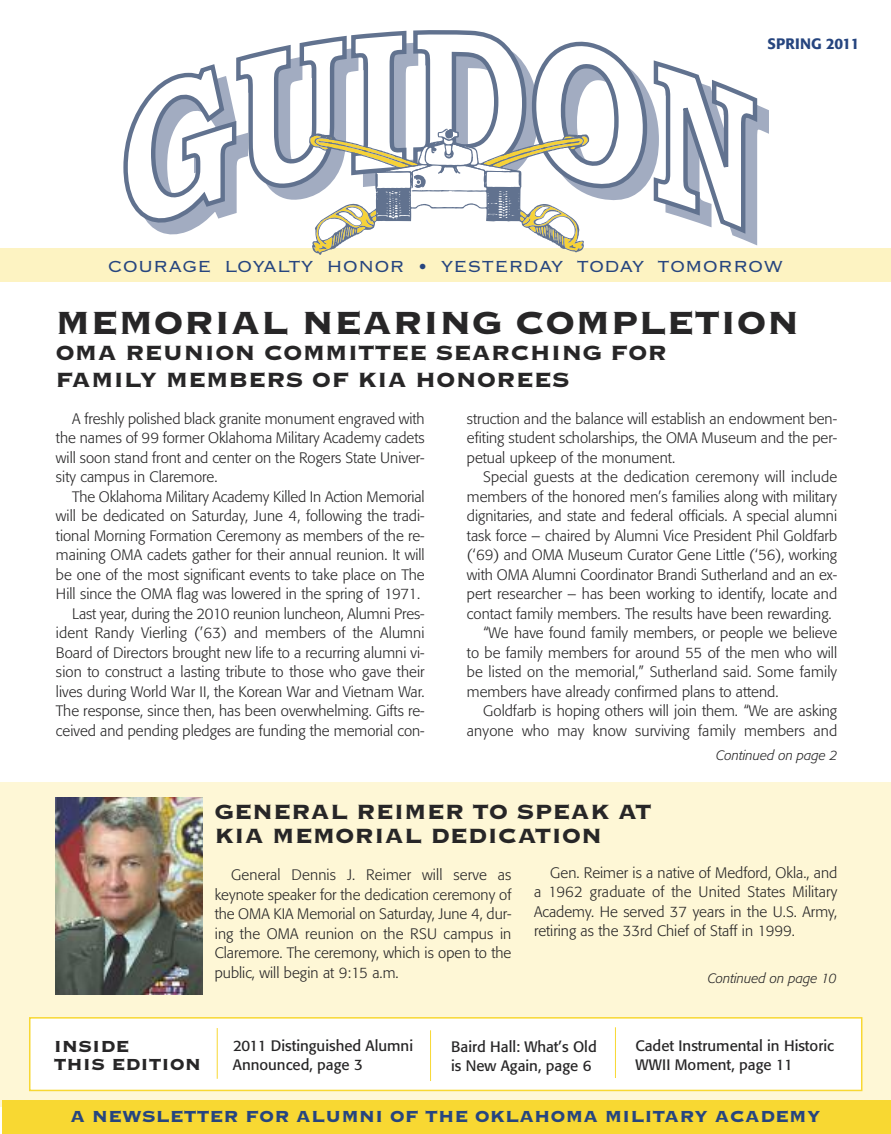
<style>
.page{position:relative;width:891px;height:1134px;background:#fff}
.page>*{position:absolute;margin:0;border:0;box-sizing:border-box;transform-origin:0 0}
.t1{font:42px "Copperplate Thirty Three BC";color:#272627}
.t2{font:27px/27px "Copperplate Thirty Three BC";color:#272627}
.t3{font:21px "Copperplate Thirty Three BC";color:#26457f}
.t4{font:21px "Copperplate Thirty Two BC";color:#26457f}
.t5{font:21px/18px "Copperplate Thirty Three BC";color:#272627}
.t6{font:300 15px/19.5px "Formata";color:#272627;text-align:justify}
.t7{font:15px/18.9px "Formata";color:#272627}
.t8{font:500 15px "Formata";color:#26457f}
.t9{font:italic 300 13.5px "Formata";color:#272627}
</style>
<div class="page">
<div style="left:0;top:782px;width:891px;height:325px;background:#fef7d6"></div>
<div style="left:0;top:248px;width:891px;height:34px;background:#fdf3c2"></div>
<svg style="left:123px;top:30px;width:646px;height:225px"></svg>
<div style="left:30px;top:1019px;width:831px;height:71px;background:#fff"></div>
<div style="left:29px;top:1017px;width:833px;height:74px;border:2px solid #f8d832"></div>
<div style="left:2px;top:1100px;width:889px;height:34px;background:#f8d832"></div>
<hr style="left:217px;top:1028px;width:1px;height:51px;background:#f8d832">
<hr style="left:430px;top:1030px;width:1px;height:51px;background:#f8d832">
<hr style="left:615px;top:1027px;width:1px;height:51px;background:#f8d832">
<img style="left:56px;top:798px;width:147px;height:196px">
<p class="t8" style="left:768px;top:37px;width:93px">SPRING 2011</p>
<h3 class="t4" style="left:108px;top:253px;width:677px">COURAGE LOYALTY HONOR • YESTERDAY TODAY TOMORROW</h3>
<h1 class="t1" style="left:56px;top:295px;width:745px">MEMORIAL NEARING COMPLETION</h1>
<h2 class="t2" style="left:56px;top:337px;width:613px">OMA REUNION COMMITTEE SEARCHING FOR<br>FAMILY MEMBERS OF KIA HONOREES</h2>
<p class="t6" style="left:56px;top:410px;width:370px;text-indent:16px">A freshly polished black granite monument engraved with the names of 99 former Oklahoma Military Academy cadets will soon stand front and center on the Rogers State Univer&shy;sity campus in Claremore.</p>
<p class="t6" style="left:56px;top:488px;width:370px;text-align:right">The Oklahoma Military Academy Killed In Action Memorial will be dedicated on Saturday, June 4, following the tradi&shy;tional Morning Formation Ceremony as members of the re&shy;maining OMA cadets gather for their annual reunion. It will be one of the most significant events to take place on The Hill since the OMA flag was lowered in the spring of 1971.<br>Last year, during the 2010 reunion luncheon, Alumni Pres&shy;ident Randy Vierling (’63) and members of the Alumni Board of Directors brought new life to a recurring alumni vi&shy;sion to construct a lasting tribute to those who gave their lives during World War II, the Korean War and Vietnam War.<br>The response, since then, has been overwhelming. Gifts re&shy;ceived and pending pledges are funding the memorial con-</p>
<p class="t9" style="left:716px;top:750px;width:123px">Continued on page 2</p>
<p class="t6" style="left:467px;top:410px;width:372px">struction and the balance will establish an endowment ben&shy;efiting student scholarships, the OMA Museum and the per&shy;petual upkeep of the monument.</p>
<p class="t6" style="left:483px;top:468px;width:355px">Special guests at the dedication ceremony will include</p>
<p class="t6" style="left:467px;top:488px;width:372px">members of the honored men’s families along with military</p>
<p class="t6" style="left:467px;top:507px;width:372px">dignitaries, and state and federal officials. A special alumni</p>
<p class="t6" style="left:467px;top:527px;width:372px">task force – chaired by Alumni Vice President Phil Goldfarb</p>
<p class="t6" style="left:467px;top:546px;width:372px">(‘69) and OMA Museum Curator Gene Little (‘56), working</p>
<p class="t6" style="left:467px;top:566px;width:372px">with OMA Alumni Coordinator Brandi Sutherland and an ex-</p>
<p class="t6" style="left:467px;top:585px;width:372px">pert researcher – has been working to identify, locate and</p>
<p class="t6" style="left:467px;top:605px;width:366px">contact family members. The results have been rewarding.</p>
<p class="t6" style="left:483px;top:624px;width:355px">“We have found family members, or people we believe</p>
<p class="t6" style="left:467px;top:644px;width:372px">to be family members for around 55 of the men who will</p>
<p class="t6" style="left:467px;top:663px;width:372px">be listed on the memorial,” Sutherland said. Some family</p>
<p class="t6" style="left:467px;top:683px;width:313px">members have already confirmed plans to attend.</p>
<p class="t6" style="left:483px;top:702px;width:355px">Goldfarb is hoping others will join them. “We are asking</p>
<p class="t6" style="left:467px;top:722px;width:372px">anyone who may know surviving family members and</p>
<h2 class="t2" style="left:215px;top:797px;width:439px;line-height:24px">GENERAL REIMER TO SPEAK AT<br>KIA MEMORIAL DEDICATION</h2>
<p class="t6" style="left:215px;top:867px;width:298px;text-indent:16px">General Dennis J. Reimer will serve as keynote speaker for the dedication ceremony of the OMA KIA Memorial on Saturday, June 4, dur&shy;ing the OMA reunion on the RSU campus in Claremore. The ceremony, which is open to the public, will begin at 9:15 a.m.</p>
<p class="t6" style="left:534px;top:864px;width:305px;text-indent:16px">Gen. Reimer is a native of Medford, Okla., and a 1962 graduate of the United States Military Academy. He served 37 years in the U.S. Army, retiring as the 33rd Chief of Staff in 1999.</p>
<p class="t9" style="left:708px;top:973px;width:131px">Continued on page 10</p>
<h3 class="t5" style="left:54px;top:1036px;width:149px">INSIDE<br>THIS EDITION</h3>
<p class="t7" style="left:233px;top:1038px;width:182px">2011 Distinguished Alumni<br>Announced, page 3</p>
<p class="t7" style="left:451px;top:1038px;width:147px">Baird Hall: What’s Old is New Again, page 6</p>
<p class="t7" style="left:635px;top:1038px;width:200px">Cadet Instrumental in Historic<br>WWII Moment, page 11</p>
<h3 class="t3" style="left:70px;top:1102px;width:752px">A NEWSLETTER FOR ALUMNI OF THE OKLAHOMA MILITARY ACADEMY</h3>
</div>
